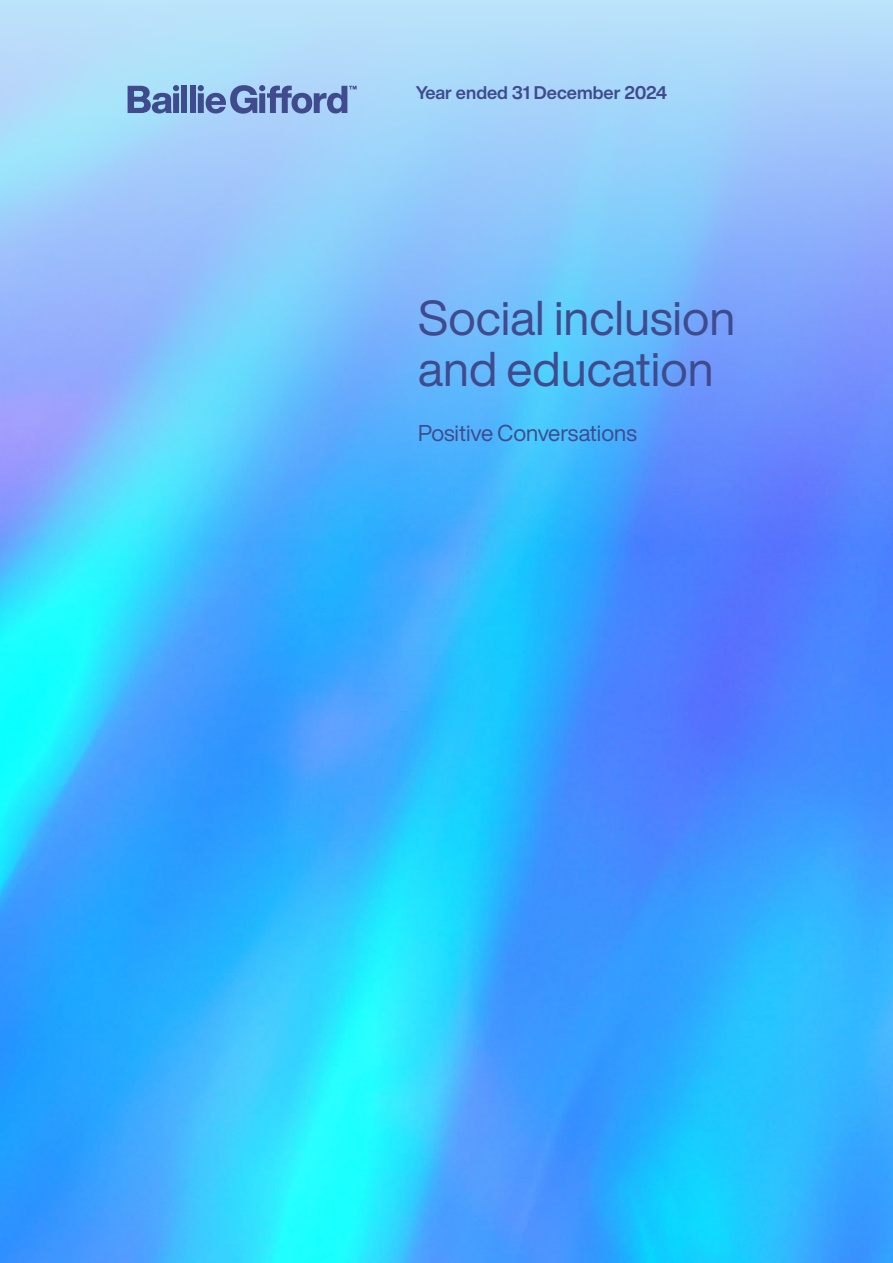
<style>
.page{position:relative;width:893px;height:1263px;background:#fff}
.page>*{position:absolute;margin:0;border:0;box-sizing:border-box;transform-origin:0 0}
.t1{font:48px/51px "Helvetica Now Display";color:#3f4b8d}
.t2{font:22.5px "Helvetica Now Display";color:#3f4b8d}
.t3{font:700 18px "Helvetica Now Display";color:#3f4b8d}
</style>
<div class="page">
<img style="left:0;top:545px;width:893px;height:718px">
<svg style="left:0;top:0;width:893px;height:545px"></svg>
<svg style="left:128px;top:85px;width:51px;height:28px"></svg>
<div style="left:181px;top:86px;width:6px;height:27px;background:#3f4b8d"></div>
<div style="left:190px;top:86px;width:6px;height:27px;background:#3f4b8d"></div>
<svg style="left:198px;top:85px;width:159px;height:29px"></svg>
<p class="t3" style="left:416px;top:80px;width:253px">Year ended 31 December 2024</p>
<p class="t1" style="left:418px;top:292px;width:319px">Social inclusion and education</p>
<p class="t2" style="left:418px;top:418px;width:220px">Positive Conversations</p>
</div>
